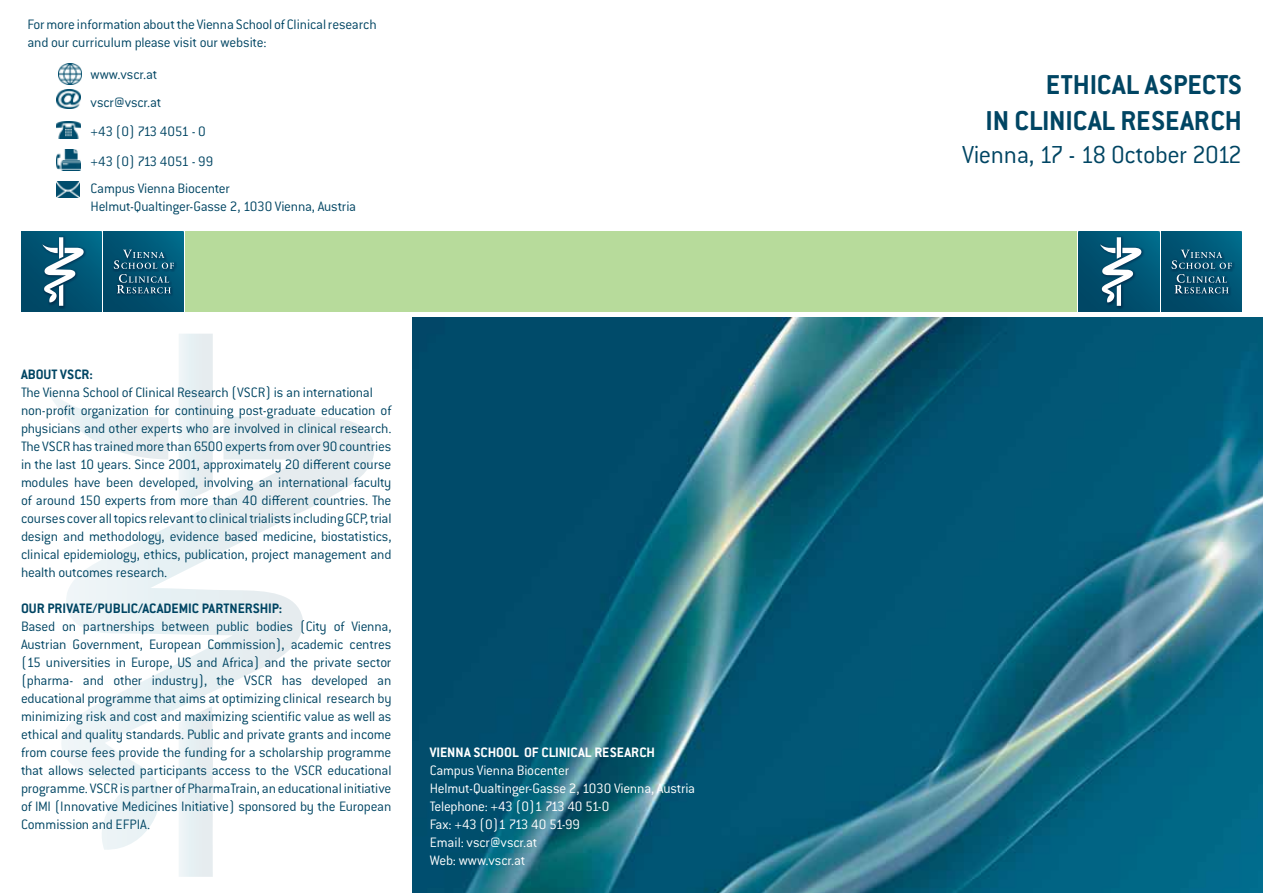
<style>
.page{position:relative;width:1263px;height:893px;background:#fff}
.page>*{position:absolute;margin:0;border:0;box-sizing:border-box;transform-origin:0 0}
.t1{font:700 30px/36px "Conduit ITC Std";color:#004563;text-align:right}
.t2{font:300 27px "Conduit ITC Std";letter-spacing:-.02em;color:#004563}
.t3{font:300 15px/18px "Conduit ITC Std";letter-spacing:-.015em;color:#004563}
.t4{font:300 15px/18px "Conduit ITC Std";letter-spacing:-.015em;color:#fff}
.t5{font:700 15px "Conduit ITC Std";color:#004563}
.t6{font:700 15px "Conduit ITC Std";color:#fff}
.t7{font:300 15px "Conduit ITC Std";letter-spacing:-.055em;color:#004563}
</style>
<div class="page">
<img style="left:412px;top:318px;width:851px;height:575px">
<div style="left:185px;top:231px;width:892px;height:81px;background:#b7db9b"></div>
<img style="left:1162px;top:231px;width:80px;height:81px">
<svg style="left:1180px;top:248px;width:45px;height:2px"></svg>
<svg style="left:1170px;top:259px;width:65px;height:13px"></svg>
<svg style="left:1174px;top:293px;width:57px;height:4px"></svg>
<svg style="left:1171px;top:250px;width:61px;height:43px;background:#23637e"></svg>
<img style="left:1079px;top:231px;width:80px;height:80px">
<svg style="left:1099px;top:236px;width:46px;height:73px"></svg>
<svg style="left:1100px;top:237px;width:41px;height:69px"></svg>
<svg style="left:179px;top:334px;width:34px;height:83px;background:#e8eff2"></svg>
<svg style="left:47px;top:390px;width:72px;height:27px"></svg>
<svg style="left:61px;top:417px;width:313px;height:433px"></svg>
<svg style="left:179px;top:706px;width:35px;height:171px"></svg>
<img style="left:104px;top:231px;width:79px;height:80px">
<svg style="left:122px;top:248px;width:45px;height:2px"></svg>
<svg style="left:113px;top:259px;width:64px;height:13px"></svg>
<svg style="left:116px;top:293px;width:58px;height:4px"></svg>
<svg style="left:114px;top:250px;width:60px;height:43px;background:#24637e"></svg>
<img style="left:21px;top:231px;width:80px;height:80px">
<svg style="left:41px;top:236px;width:46px;height:73px"></svg>
<svg style="left:42px;top:237px;width:42px;height:69px"></svg>
<img style="left:57px;top:90px;width:23px;height:18px">
<img style="left:57px;top:150px;width:23px;height:20px">
<img style="left:58px;top:64px;width:23px;height:20px">
<img style="left:57px;top:181px;width:23px;height:17px">
<img style="left:57px;top:122px;width:23px;height:17px">
<p class="t3" style="left:27px;top:15px;width:351px">For more information about the Vienna School of Clinical research and our curriculum please visit our website:</p>
<p class="t3" style="left:91px;top:60px;width:72px;line-height:28.3px">www.vscr.at vscr@vscr.at</p>
<p class="t7" style="left:91px;top:123px;width:117px">+43 (0) 713 4051 - 0</p>
<p class="t3" style="left:91px;top:147px;width:141px;line-height:27.6px">+43 (0) 713 4051 - 99<br>Campus Vienna Biocenter</p>
<p class="t3" style="left:91px;top:197px;width:267px">Helmut-Qualtinger-Gasse 2, 1030 Vienna, Austria</p>
<p class="t5" style="left:21px;top:365px;width:73px">ABOUT VSCR:</p>
<p class="t3" style="left:21px;top:383px;width:372px">The Vienna School of Clinical Research (VSCR) is an international non-profit organization for continuing post-graduate education of physicians and other experts who are involved in clinical research.<br>The VSCR has trained more than 6500 experts from over 90 countries in the last 10 years. Since 2001, approximately 20 different course modules have been developed, involving an international faculty of around 150 experts from more than 40 different countries. The courses cover all topics relevant to clinical trialists including GCP, trial design and methodology, evidence based medicine, biostatistics, clinical epidemiology, ethics, publication, project management and health outcomes research.</p>
<p class="t5" style="left:21px;top:599px;width:263px">OUR PRIVATE/PUBLIC/ACADEMIC PARTNERSHIP:</p>
<p class="t3" style="left:21px;top:617px;width:372px;text-align:justify">Based on partnerships between public bodies (City of Vienna, Austrian Government, European Commission), academic centres (15 universities in Europe, US and Africa) and the private sector (pharma- and other industry), the VSCR has developed an educational programme that aims at optimizing clinical research by minimizing risk and cost and maximizing scientific value as well as ethical and quality standards. Public and private grants and income from course fees provide the funding for a scholarship programme that allows selected participants access to the VSCR educational programme. VSCR is partner of PharmaTrain, an educational initiative of IMI (Innovative Medicines Initiative) sponsored by the European Commission and EFPIA.</p>
<p class="t6" style="left:430px;top:743px;width:227px">VIENNA SCHOOL OF CLINICAL RESEARCH</p>
<p class="t4" style="left:430px;top:761px;width:267px">Campus Vienna Biocenter<br>Helmut-Qualtinger-Gasse 2, 1030 Vienna, Austria<br>Telephone: +43 (0)1 713 40 51-0<br>Fax: +43 (0)1 713 40 51-99<br>Email: vscr@vscr.at<br>Web: www.vscr.at</p>
<h1 class="t1" style="left:985px;top:66px;width:258px">ETHICAL ASPECTS<br>IN CLINICAL RESEARCH</h1>
<h2 class="t2" style="left:962px;top:138px;width:281px">Vienna, 17 - 18 October 2012</h2>
</div>
